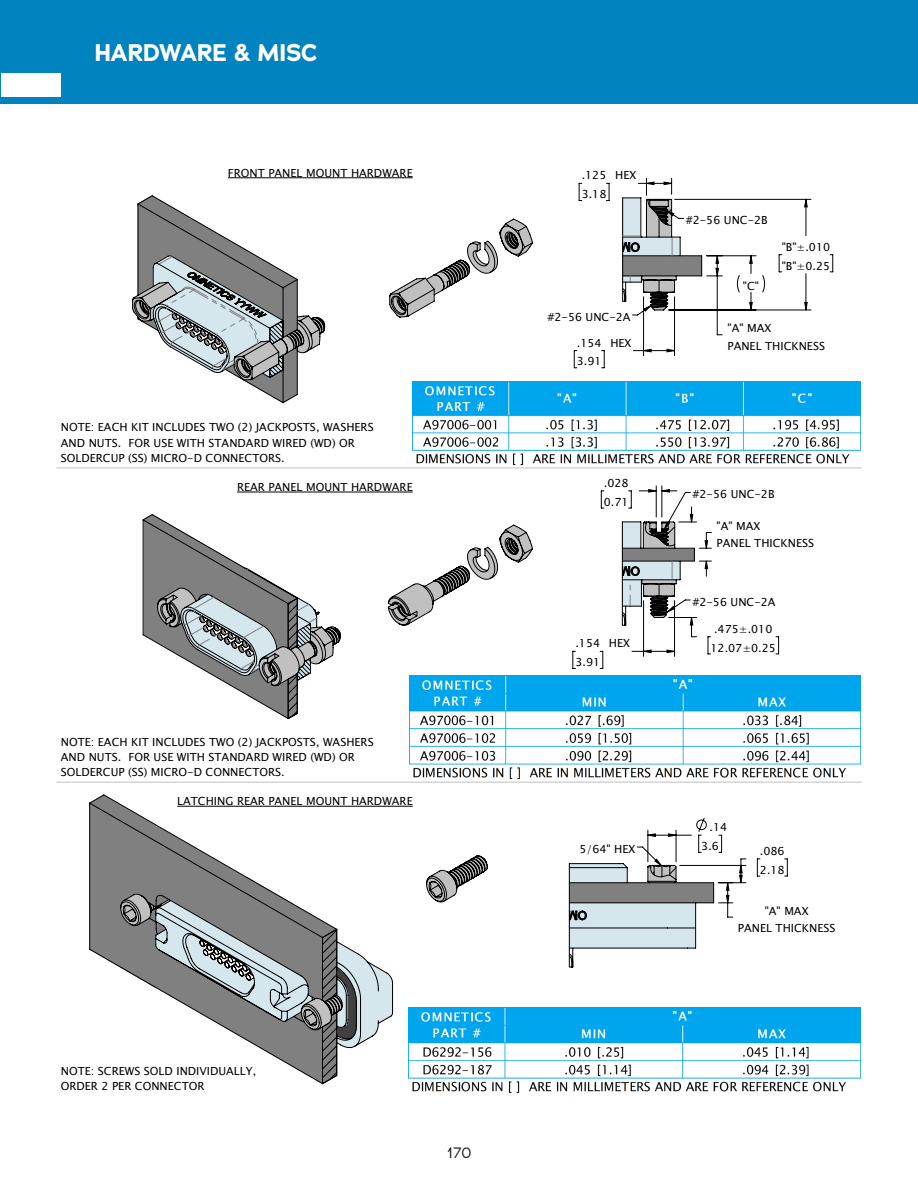
<style>
.page{position:relative;width:918px;height:1188px;background:#fff}
.page>*{position:absolute;margin:0;border:0;box-sizing:border-box;transform-origin:0 0}
.t1{font:700 24px "Adrianna";letter-spacing:-.015em;color:#fff}
.t2{font:15px "Adrianna";color:#231f20}
.t3{font:11.1px/18.9px "Lucida Sans Unicode";color:#000}
</style>
<div class="page">
<div style="left:0;top:0;width:918px;height:104px;background:#0083bf"></div>
<div style="left:1px;top:73px;width:60px;height:24px;background:#fff"></div>
<img style="left:412px;top:381px;width:448px;height:85px">
<img style="left:409px;top:676px;width:452px;height:104px">
<img style="left:409px;top:1007px;width:452px;height:87px">
<hr style="left:57px;top:467px;width:804px;height:1px;background:#c0c0c0">
<hr style="left:57px;top:782px;width:804px;height:1px;background:#c0c0c0">
<hr style="left:228px;top:177px;width:185px;height:1px;background:#000">
<hr style="left:237px;top:492px;width:176px;height:1px;background:#000">
<hr style="left:177px;top:806px;width:236px;height:1px;background:#000">
<svg style="left:269px;top:467px;width:69px;height:26px"></svg>
<svg style="left:830px;top:254px;width:3px;height:19px"></svg>
<hr style="left:675px;top:199px;width:136px;height:1px;background:#000">
<hr style="left:669px;top:310px;width:142px;height:1px;background:#000">
<svg style="left:760px;top:198px;width:47px;height:679px"></svg>
<svg style="left:132px;top:195px;width:194px;height:209px"></svg>
<svg style="left:142px;top:514px;width:199px;height:269px"></svg>
<svg style="left:89px;top:794px;width:305px;height:291px"></svg>
<svg style="left:426px;top:855px;width:62px;height:48px"></svg>
<svg style="left:387px;top:524px;width:146px;height:102px"></svg>
<svg style="left:389px;top:218px;width:144px;height:100px"></svg>
<svg style="left:568px;top:178px;width:192px;height:790px"></svg>
<p class="t1" style="left:95px;top:36px;width:224px">HARDWARE &amp; MISC</p>
<p class="t3" style="left:228px;top:163px;width:186px">FRONT PANEL MOUNT HARDWARE</p>
<p class="t3" style="left:61px;top:420px;width:314px;line-height:15.1px">NOTE: EACH KIT INCLUDES TWO (2) JACKPOSTS, WASHERS<br>AND NUTS. FOR USE WITH STANDARD WIRED (WD) OR<br>SOLDERCUP (SS) MICRO-D CONNECTORS.</p>
<p class="t3" style="left:237px;top:477px;width:177px">REAR PANEL MOUNT HARDWARE</p>
<p class="t3" style="left:61px;top:734px;width:314px;line-height:15.1px">NOTE: EACH KIT INCLUDES TWO (2) JACKPOSTS, WASHERS<br>AND NUTS. FOR USE WITH STANDARD WIRED (WD) OR<br>SOLDERCUP (SS) MICRO-D CONNECTORS.</p>
<p class="t3" style="left:177px;top:792px;width:237px">LATCHING REAR PANEL MOUNT HARDWARE</p>
<p class="t3" style="left:61px;top:1063px;width:197px;line-height:15.1px">NOTE: SCREWS SOLD INDIVIDUALLY,<br>ORDER 2 PER CONNECTOR</p>
<h2 class="t2" style="left:447px;top:1143px;width:26px">170</h2>
<p class="t3" style="left:582px;top:166px;width:26px">.125<br>3.18</p>
<p class="t3" style="left:615px;top:166px;width:23px">HEX</p>
<p class="t3" style="left:547px;top:307px;width:85px">#2-56 UNC-2A</p>
<p class="t3" style="left:577px;top:333px;width:26px">.154<br>3.91</p>
<p class="t3" style="left:610px;top:333px;width:23px">HEX</p>
<p class="t3" style="left:604px;top:473px;width:26px">.028<br>0.71</p>
<p class="t3" style="left:575px;top:634px;width:26px">.154<br>3.91</p>
<p class="t3" style="left:609px;top:634px;width:23px">HEX</p>
<p class="t3" style="left:686px;top:211px;width:83px">#2-56 UNC-2B</p>
<p class="t3" style="left:743px;top:277px;width:18px">"C"</p>
<p class="t3" style="left:782px;top:237px;width:50px">"B"±.010 "B"±0.25</p>
<p class="t3" style="left:728px;top:320px;width:99px;line-height:17.2px">"A" MAX<br>PANEL THICKNESS</p>
<p class="t3" style="left:693px;top:485px;width:83px">#2-56 UNC-2B</p>
<p class="t3" style="left:717px;top:518px;width:99px;line-height:17.2px">"A" MAX<br>PANEL THICKNESS</p>
<p class="t3" style="left:692px;top:592px;width:85px">#2-56 UNC-2A</p>
<p class="t3" style="left:711px;top:619px;width:67px;text-align:center">.475±.010<br>12.07±0.25</p>
<p class="t3" style="left:580px;top:839px;width:58px">5/64" HEX</p>
<p class="t3" style="left:701px;top:818px;width:27px;text-indent:8px">.14<br>3.6</p>
<p class="t3" style="left:760px;top:841px;width:26px">.086<br>2.18</p>
<p class="t3" style="left:738px;top:902px;width:99px;line-height:17.2px;text-align:center">"A" MAX<br>PANEL THICKNESS</p>
</div>
